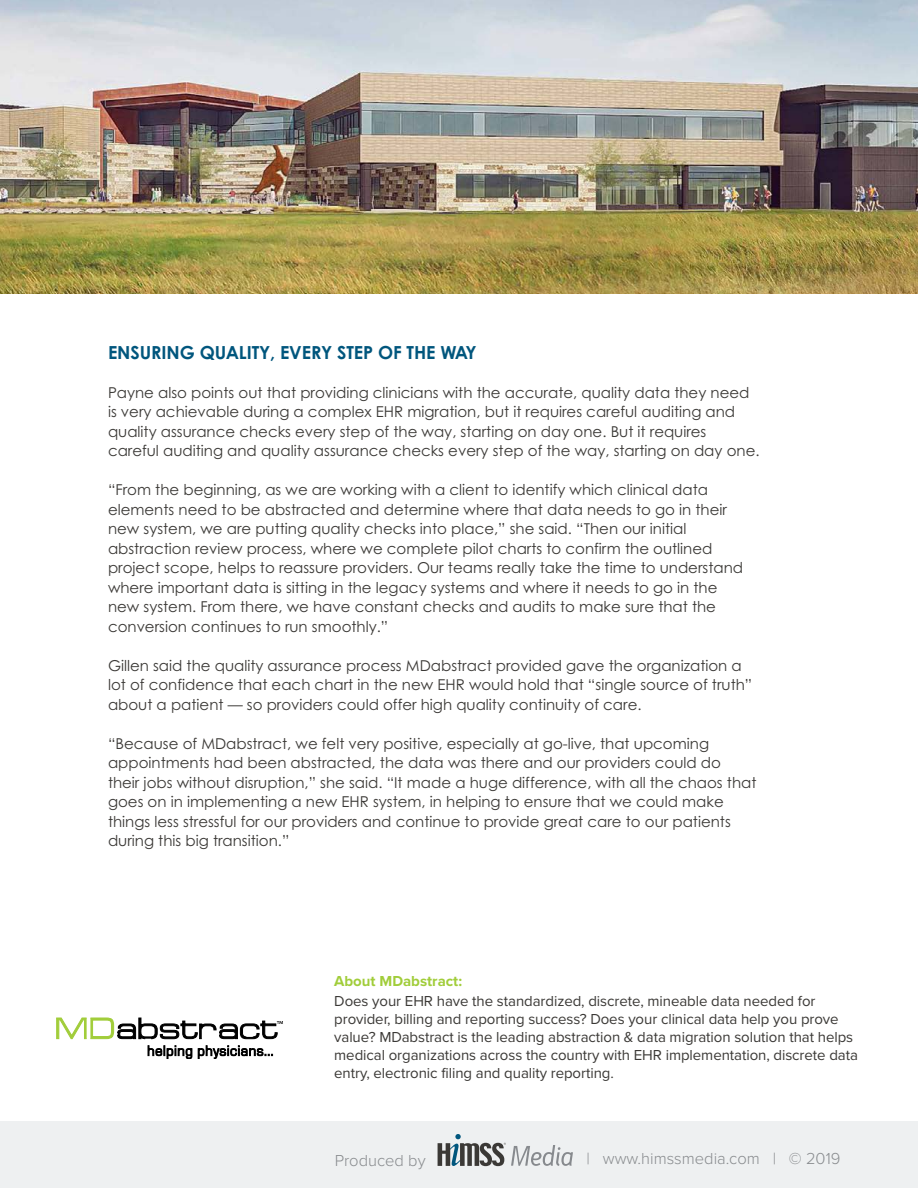
<style>
.page{position:relative;width:918px;height:1188px;background:#fff}
.page>*{position:absolute;margin:0;border:0;box-sizing:border-box;transform-origin:0 0}
.t1{font:700 18px "Century Gothic Pro";letter-spacing:-.005em;color:#00567d}
.t2{font:300 16.5px "Proxima Nova";color:#888b8e}
.t3{font:15px/19.5px "Century Gothic Pro";color:#3b3936}
.t4{font:15px/18px "Proxima Nova";letter-spacing:-.005em;color:#3b3936}
.t5{font:700 15px "Proxima Nova";color:#a1cd3a}
</style>
<div class="page">
<img style="left:0;top:0;width:918px;height:294px">
<div style="left:0;top:1122px;width:918px;height:66px;background:#eef0f1"></div>
<svg style="left:438px;top:1134px;width:135px;height:32px"></svg>
<svg style="left:56px;top:1018px;width:227px;height:41px"></svg>
<p class="t1" style="left:108px;top:341px;width:370px">ENSURING QUALITY, EVERY STEP OF THE WAY</p>
<p class="t3" style="left:108px;top:382px;width:653px">Payne also points out that providing clinicians with the accurate, quality data they need is very achievable during a complex EHR migration, but it requires careful auditing and quality assurance checks every step of the way, starting on day one. But it requires careful auditing and quality assurance checks every step of the way, starting on day one.</p>
<p class="t3" style="left:108px;top:480px;width:637px">“From the beginning, as we are working with a client to identify which clinical data elements need to be abstracted and determine where that data needs to go in their new system, we are putting quality checks into place,” she said. “Then our initial abstraction review process, where we complete pilot charts to confirm the outlined project scope, helps to reassure providers. Our teams really take the time to understand where important data is sitting in the legacy systems and where it needs to go in the new system. From there, we have constant checks and audits to make sure that the conversion continues to run smoothly.”</p>
<p class="t3" style="left:108px;top:655px;width:646px">Gillen said the quality assurance process MDabstract provided gave the organization a lot of confidence that each chart in the new EHR would hold that “single source of truth” about a patient — so providers could offer high quality continuity of care.</p>
<p class="t3" style="left:108px;top:733px;width:650px">“Because of MDabstract, we felt very positive, especially at go-live, that upcoming appointments had been abstracted, the data was there and our providers could do<br>their jobs without disruption,” she said. “It made a huge difference, with all the chaos that goes on in implementing a new EHR system, in helping to ensure that we could make things less stressful for our providers and continue to provide great care to our patients during this big transition.”</p>
<p class="t5" style="left:334px;top:970px;width:129px">About MDabstract:</p>
<p class="t4" style="left:334px;top:991px;width:525px">Does your EHR have the standardized, discrete, mineable data needed for provider, billing and reporting success? Does your clinical data help you prove value? MDabstract is the leading abstraction &amp; data migration solution that helps medical organizations across the country with EHR implementation, discrete data entry, electronic filing and quality reporting.</p>
<p class="t2" style="left:335px;top:1148px;width:92px">Produced by</p>
<p class="t2" style="left:587px;top:1146px;width:255px">| www.himssmedia.com | © 2019</p>
</div>
